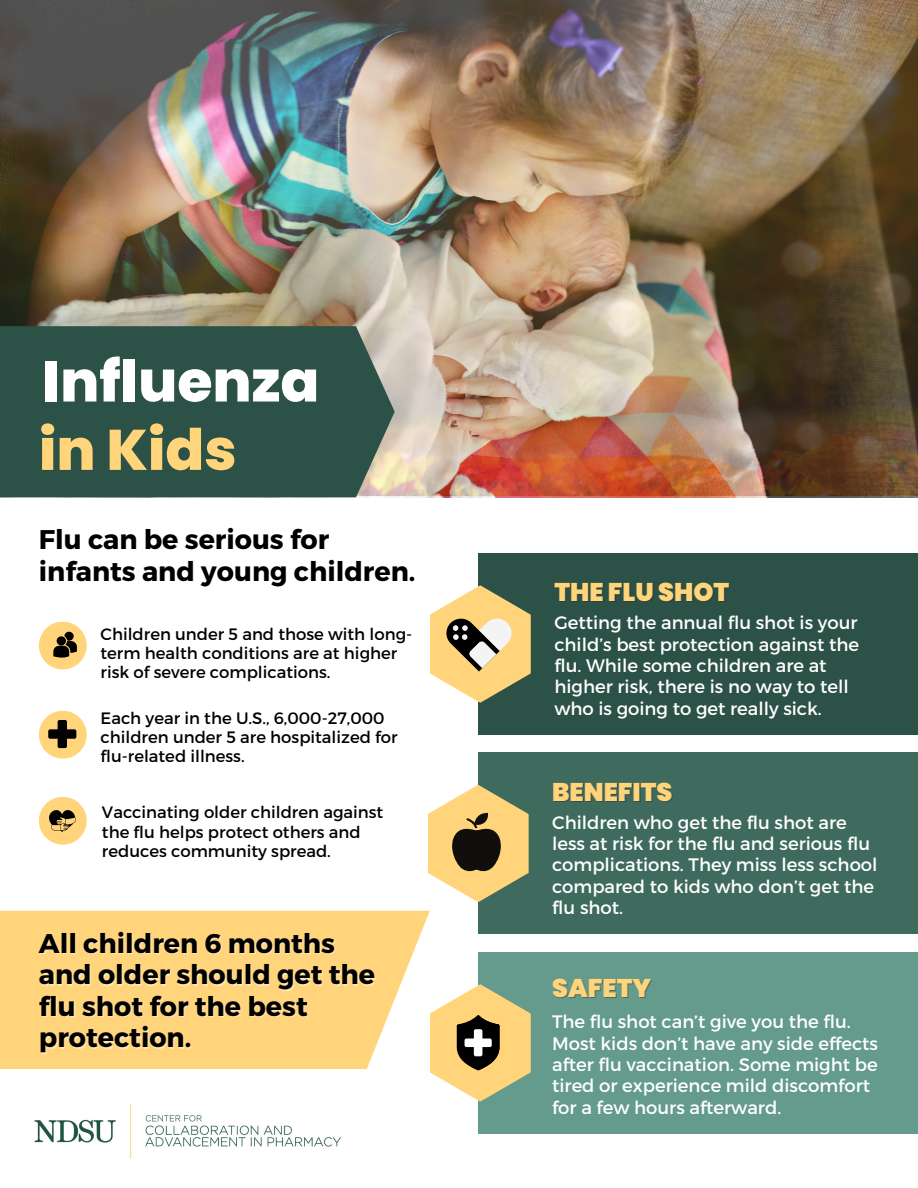
<style>
.page{position:relative;width:918px;height:1188px;background:#fff}
.page>*{position:absolute;margin:0;border:0;box-sizing:border-box;transform-origin:0 0}
.t1{font:800 57px "Poppins";color:#fff}
.t2{font:800 57px "Poppins";color:#ffd47a}
.t3{font:700 27px/31.5px "Montserrat";color:#000}
.t4{font:900 25.5px "Poppins";color:#ffd47a}
.t5{font:18px/21.3px "Montserrat";color:#fff}
.t6{font:16.5px/19.2px "Montserrat";color:#000}
</style>
<div class="page">
<img style="left:0;top:0;width:918px;height:497px">
<div style="left:478px;top:553px;width:440px;height:182px;background:#2c5248"></div>
<div style="left:478px;top:753px;width:440px;height:181px;background:#3f6b5f"></div>
<div style="left:478px;top:952px;width:440px;height:182px;background:#649b8c"></div>
<svg style="left:0;top:911px;width:430px;height:158px;background:#ffd783"></svg>
<div style="left:39px;top:622px;width:48px;height:47px;background:#ffd47a;border-radius:50%"></div>
<div style="left:39px;top:711px;width:48px;height:48px;background:#ffd47a;border-radius:50%"></div>
<svg style="left:53px;top:632px;width:24px;height:26px"></svg>
<div style="left:0;top:326px;width:395px;height:171px;background:#2c5248"></div>
<svg style="left:430px;top:984px;width:101px;height:118px"></svg>
<div style="left:474px;top:1029px;width:8px;height:27px;background:#fefefe;border-radius:2px"></div>
<div style="left:465px;top:1038px;width:27px;height:9px;background:#fefefe;border-radius:2px"></div>
<div style="left:39px;top:797px;width:48px;height:48px;background:#ffd47a;border-radius:50%"></div>
<svg style="left:49px;top:810px;width:27px;height:22px"></svg>
<svg style="left:48px;top:720px;width:28px;height:28px"></svg>
<img style="left:34px;top:1104px;width:307px;height:55px">
<svg style="left:428px;top:785px;width:101px;height:117px"></svg>
<svg style="left:430px;top:585px;width:101px;height:118px"></svg>
<p class="t1" style="left:43px;top:342px;width:278px">Influenza</p>
<p class="t2" style="left:39px;top:410px;width:199px">in Kids</p>
<p class="t3" style="left:39px;top:522px;width:378px">Flu can be serious for infants and young children.</p>
<p class="t6" style="left:101px;top:624px;width:313px">Children under 5 and those with long&shy;term health conditions are at higher risk of severe complications.</p>
<p class="t6" style="left:101px;top:708px;width:299px">Each year in the U.S., 6,000-27,000 children under 5 are hospitalized for flu-related illness.</p>
<p class="t6" style="left:102px;top:802px;width:283px">Vaccinating older children against the flu helps protect others and reduces community spread.</p>
<p class="t3" style="left:39px;top:926px;width:338px">All children 6 months and older should get the flu shot for the best protection.</p>
<p class="t4" style="left:554px;top:574px;width:176px">THE FLU SHOT</p>
<p class="t5" style="left:554px;top:611px;width:306px">Getting the annual flu shot is your child’s best protection against the flu. While some children are at higher risk, there is no way to tell who is going to get really sick.</p>
<p class="t4" style="left:552px;top:774px;width:122px">BENEFITS</p>
<p class="t5" style="left:552px;top:811px;width:327px">Children who get the flu shot are less at risk for the flu and serious flu complications. They miss less school compared to kids who don’t get the flu shot.</p>
<p class="t4" style="left:552px;top:970px;width:100px">SAFETY</p>
<p class="t5" style="left:552px;top:1010px;width:327px">The flu shot can’t give you the flu.<br>Most kids don’t have any side effects after flu vaccination. Some might be tired or experience mild discomfort for a few hours afterward.</p>
</div>
